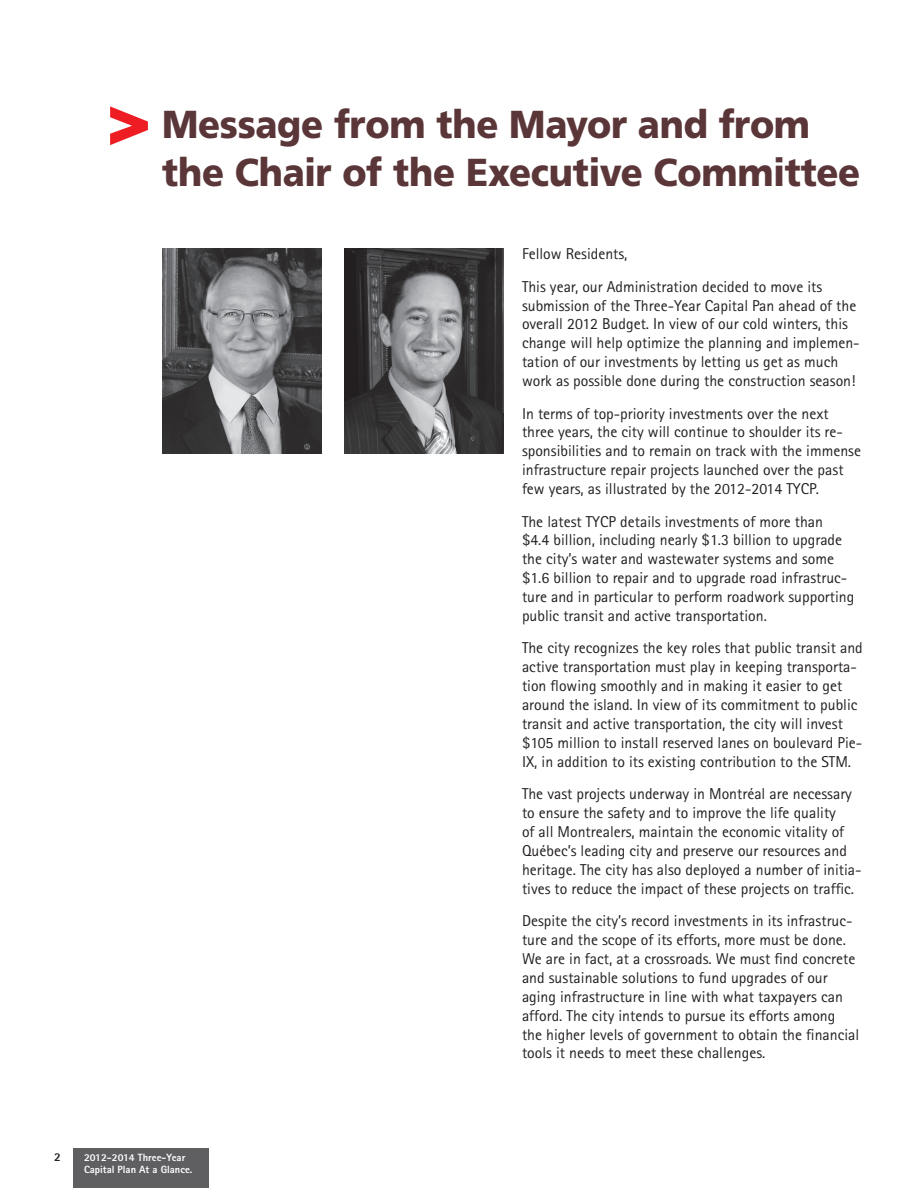
<style>
.page{position:relative;width:918px;height:1188px;background:#fff}
.page>*{position:absolute;margin:0;border:0;box-sizing:border-box;transform-origin:0 0}
.t1{font:900 39px/48px "Frutiger";letter-spacing:-.01em;color:#5b3639;scale:.93 1}
.t2{font:15.75px/18.9px "Rotis Sans Serif";color:#231f20}
.t3{font:800 12px "Rotis Sans Serif";color:#231f20}
.t4{font:800 10.5px/12.6px "Rotis Sans Serif";color:#fff}
</style>
<div class="page">
<svg style="left:110px;top:106px;width:38px;height:39px"></svg>
<div style="left:73px;top:1148px;width:135px;height:40px;background:#5f5f62"></div>
<img style="left:162px;top:248px;width:160px;height:205px">
<img style="left:344px;top:248px;width:160px;height:205px">
<h1 class="t1" style="left:162px;top:100px;width:753px">Message from the Mayor and from the Chair of the Executive Committee</h1>
<p class="t3" style="left:54px;top:1150px;width:8px">2</p>
<p class="t4" style="left:84px;top:1151px;width:110px">2012-2014 Three-Year<br>Capital Plan At a Glance.</p>
<p class="t2" style="left:522px;top:238px;width:302px;line-height:32.4px">Fellow Residents,<br>This year, our Administration decided to move its</p>
<p class="t2" style="left:522px;top:296px;width:339px">submission of the Three-Year Capital Pan ahead of the overall 2012 Budget. In view of our cold winters, this change will help optimize the planning and implemen&shy;tation of our investments by letting us get as much work as possible done during the construction season!</p>
<p class="t2" style="left:522px;top:404px;width:341px">In terms of top-priority investments over the next three years, the city will continue to shoulder its re&shy;sponsibilities and to remain on track with the immense infrastructure repair projects launched over the past few years, as illustrated by the 2012-2014 TYCP.</p>
<p class="t2" style="left:522px;top:512px;width:334px">The latest TYCP details investments of more than $4.4 billion, including nearly $1.3 billion to upgrade the city’s water and wastewater systems and some $1.6 billion to repair and to upgrade road infrastruc&shy;ture and in particular to perform roadwork supporting public transit and active transportation.</p>
<p class="t2" style="left:522px;top:639px;width:342px">The city recognizes the key roles that public transit and active transportation must play in keeping transporta&shy;tion flowing smoothly and in making it easier to get around the island. In view of its commitment to public transit and active transportation, the city will invest $105 million to install reserved lanes on boulevard Pie-IX, in addition to its existing contribution to the STM.</p>
<p class="t2" style="left:522px;top:784px;width:341px">The vast projects underway in Montréal are necessary to ensure the safety and to improve the life quality<br>of all Montrealers, maintain the economic vitality of Québec’s leading city and preserve our resources and heritage. The city has also deployed a number of initia&shy;tives to reduce the impact of these projects on traffic.</p>
<p class="t2" style="left:522px;top:911px;width:339px">Despite the city’s record investments in its infrastruc&shy;ture and the scope of its efforts, more must be done.<br>We are in fact, at a crossroads. We must find concrete and sustainable solutions to fund upgrades of our aging infrastructure in line with what taxpayers can afford. The city intends to pursue its efforts among the higher levels of government to obtain the financial tools it needs to meet these challenges.</p>
</div>
